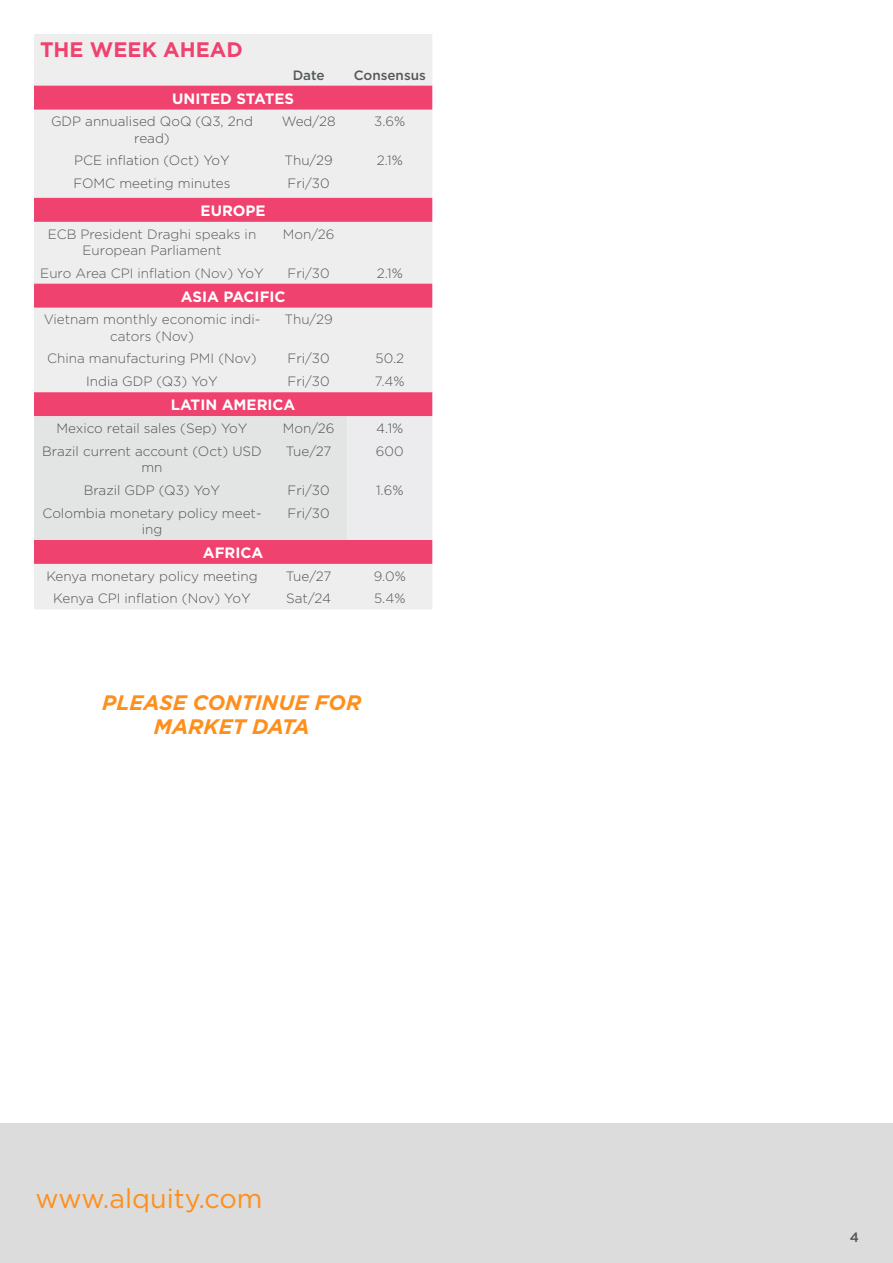
<style>
.page{position:relative;width:893px;height:1263px;background:#fff}
.page>*{position:absolute;margin:0;border:0;box-sizing:border-box;transform-origin:0 0}
.t1{font:27px "Gotham";color:#ff8f1c}
.t2{font:italic 700 21px "Gotham";color:#ff8f1c}
.Subtitle{font:700 21px "Gotham";color:#ef426f}
.t3{font:700 15px "Gotham";color:#fff}
.t4{font:300 13.5px/16.2px "Gotham";color:#505355;text-align:center}
.t5{font:300 13.5px/16.2px "Gotham";color:#57585a;text-align:center}
.t6{font:500 13.5px "Gotham";color:#54585a}
.t7{font:500 13.5px "Gotham";color:#505355}
</style>
<div class="page">
<div style="left:0;top:1123px;width:893px;height:140px;background:#dbdcdb"></div>
<div style="left:34px;top:34px;width:398px;height:575px;background:#eee"></div>
<svg style="left:34px;top:86px;width:398px;height:478px;background:#eeb4c3"></svg>
<svg style="left:34px;top:416px;width:398px;height:124px;background:#e4e5e6"></svg>
<p class="Subtitle" style="left:40px;top:35px;width:204px">THE WEEK AHEAD</p>
<p class="t6" style="left:293px;top:66px;width:33px">Date</p>
<p class="t6" style="left:354px;top:66px;width:74px">Consensus</p>
<p class="t3" style="left:172px;top:88px;width:123px">UNITED STATES</p>
<p class="t4" style="left:51px;top:113px;width:203px">GDP annualised QoQ (Q3, 2nd read)</p>
<p class="t4" style="left:282px;top:113px;width:55px">Wed/28</p>
<p class="t5" style="left:374px;top:113px;width:33px">3.6%</p>
<p class="t4" style="left:74px;top:152px;width:157px">PCE inflation (Oct) YoY</p>
<p class="t4" style="left:285px;top:152px;width:50px">Thu/29</p>
<p class="t4" style="left:377px;top:152px;width:28px">2.1%</p>
<p class="t4" style="left:74px;top:175px;width:158px">FOMC meeting minutes</p>
<p class="t4" style="left:288px;top:175px;width:44px">Fri/30</p>
<p class="t3" style="left:201px;top:201px;width:67px">EUROPE</p>
<p class="t5" style="left:48px;top:225px;width:210px">ECB President Draghi speaks in<br>European Parliament</p>
<p class="t5" style="left:283px;top:225px;width:53px">Mon/26</p>
<p class="t5" style="left:40px;top:264px;width:225px">Euro Area CPI inflation (Nov) YoY</p>
<p class="t5" style="left:288px;top:264px;width:44px">Fri/30</p>
<p class="t4" style="left:377px;top:264px;width:28px">2.1%</p>
<p class="t3" style="left:181px;top:286px;width:106px">ASIA PACIFIC</p>
<p class="t5" style="left:44px;top:311px;width:218px">Vietnam monthly economic indi&shy;cators (Nov)</p>
<p class="t5" style="left:285px;top:311px;width:50px">Thu/29</p>
<p class="t5" style="left:47px;top:350px;width:211px">China manufacturing PMI (Nov)</p>
<p class="t4" style="left:288px;top:350px;width:44px">Fri/30</p>
<p class="t5" style="left:375px;top:350px;width:30px">50.2</p>
<p class="t4" style="left:86px;top:373px;width:133px">India GDP (Q3) YoY</p>
<p class="t4" style="left:288px;top:373px;width:44px">Fri/30</p>
<p class="t5" style="left:375px;top:373px;width:31px">7.4%</p>
<p class="t3" style="left:171px;top:395px;width:126px">LATIN AMERICA</p>
<p class="t4" style="left:57px;top:420px;width:192px">Mexico retail sales (Sep) YoY</p>
<p class="t4" style="left:283px;top:420px;width:53px">Mon/26</p>
<p class="t4" style="left:376px;top:420px;width:29px">4.1%</p>
<p class="t4" style="left:42px;top:443px;width:221px">Brazil current account (Oct) USD mn</p>
<p class="t4" style="left:286px;top:443px;width:47px">Tue/27</p>
<p class="t5" style="left:376px;top:443px;width:29px">600</p>
<p class="t4" style="left:84px;top:482px;width:138px">Brazil GDP (Q3) YoY</p>
<p class="t4" style="left:288px;top:482px;width:44px">Fri/30</p>
<p class="t4" style="left:376px;top:482px;width:29px">1.6%</p>
<p class="t4" style="left:43px;top:504px;width:220px">Colombia monetary policy meet&shy;ing</p>
<p class="t4" style="left:288px;top:504px;width:44px">Fri/30</p>
<p class="t3" style="left:203px;top:543px;width:62px">AFRICA</p>
<p class="t4" style="left:46px;top:567px;width:213px">Kenya monetary policy meeting</p>
<p class="t4" style="left:286px;top:567px;width:47px">Tue/27</p>
<p class="t5" style="left:374px;top:567px;width:34px">9.0%</p>
<p class="t4" style="left:53px;top:590px;width:199px">Kenya CPI inflation (Nov) YoY</p>
<p class="t4" style="left:286px;top:590px;width:46px">Sat/24</p>
<p class="t5" style="left:374px;top:590px;width:33px">5.4%</p>
<p class="t2" style="left:102px;top:689px;width:261px">PLEASE CONTINUE FOR</p>
<p class="t2" style="left:154px;top:713px;width:157px">MARKET DATA</p>
<h1 class="t1" style="left:35px;top:1181px;width:229px">www.alquity.com</h1>
<p class="t7" style="left:850px;top:1228px;width:11px">4</p>
</div>
